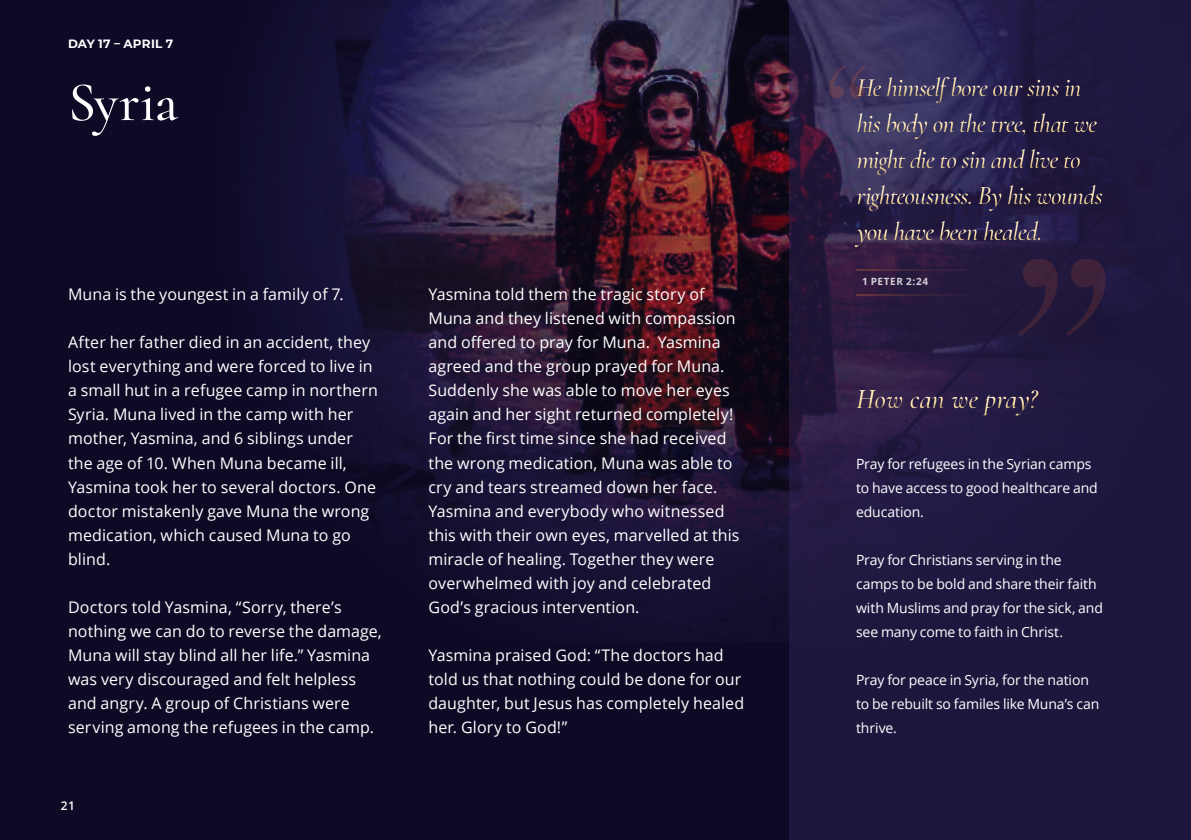
<style>
.page{position:relative;width:1191px;height:840px;background:#fff}
.page>*{position:absolute;margin:0;border:0;box-sizing:border-box;transform-origin:0 0}
.t1{font:500 56px "Cormorant";letter-spacing:-.005em;color:#fff}
.t2{font:italic 600 28px "Cormorant";letter-spacing:-.01em;color:#ffe4a9}
.t3{font:italic 600 26px/36px "Cormorant";letter-spacing:-.04em;color:#ffe4a9}
.t4{font:16px/24px "Open Sans";letter-spacing:.005em;color:#fff}
.t5{font:14px/24px "Open Sans";letter-spacing:-.01em;color:#fff}
.t6{font:700 12px "Montserrat";letter-spacing:.025em;color:#fff}
.t7{font:600 12px "Open Sans";color:#fff}
.t8{font:700 10px "Open Sans";letter-spacing:.06em;color:#fff}
</style>
<div class="page">
<div style="left:0;top:0;width:1191px;height:839px;background:#0c0a25"></div>
<img style="left:261px;top:0;width:528px;height:626px">
<svg style="left:789px;top:0;width:402px;height:839px;background:#21183f"></svg>
<div style="left:846px;top:375px;width:204px;height:51px;background:#fff;opacity:.75"></div>
<div style="left:846px;top:380px;width:207px;height:51px;background:#000;opacity:.75"></div>
<div style="left:846px;top:63px;width:269px;height:182px;background:#fff;opacity:.75"></div>
<div style="left:846px;top:87px;width:269px;height:161px;background:#000;opacity:.5"></div>
<svg style="left:829px;top:65px;width:37px;height:33px"></svg>
<svg style="left:1066px;top:258px;width:39px;height:77px;background:#2b1b3a"></svg>
<svg style="left:1018px;top:258px;width:39px;height:77px;background:#2d1c3b"></svg>
<hr style="left:856px;top:269px;width:166px;height:1px;background:#f08230">
<hr style="left:856px;top:294px;width:166px;height:1px;background:#f08230">
<p class="t6" style="left:68px;top:35px;width:107px">DAY 17 – APRIL 7</p>
<h1 class="t1" style="left:68px;top:68px;width:112px">Syria</h1>
<p class="t4" style="left:68px;top:282px;width:277px">Muna is the youngest in a family of 7.</p>
<p class="t4" style="left:68px;top:330px;width:311px">After her father died in an accident, they lost everything and were forced to live in a small hut in a refugee camp in northern Syria. Muna lived in the camp with her mother, Yasmina, and 6 siblings under the age of 10. When Muna became ill, Yasmina took her to several doctors. One doctor mistakenly gave Muna the wrong medication, which caused Muna to go blind.</p>
<p class="t4" style="left:68px;top:594px;width:315px">Doctors told Yasmina, “Sorry, there’s nothing we can do to reverse the damage, Muna will stay blind all her life.” Yasmina was very discouraged and felt helpless and angry. A group of Christians were serving among the refugees in the camp.</p>
<p class="t7" style="left:61px;top:796px;width:16px">21</p>
<p class="t4" style="left:428px;top:282px;width:312px">Yasmina told them the tragic story of Muna and they listened with compassion and offered to pray for Muna. Yasmina agreed and the group prayed for Muna.<br>Suddenly she was able to move her eyes again and her sight returned completely!<br>For the first time since she had received the wrong medication, Muna was able to cry and tears streamed down her face.<br>Yasmina and everybody who witnessed this with their own eyes, marvelled at this miracle of healing. Together they were overwhelmed with joy and celebrated God’s gracious intervention.</p>
<p class="t4" style="left:428px;top:642px;width:317px">Yasmina praised God: “The doctors had told us that nothing could be done for our daughter, but Jesus has completely healed her. Glory to God!”</p>
<h3 class="t3" style="left:856px;top:70px;width:248px">He himself bore our sins in his body on the tree, that we might die to sin and live to righteousness. By his wounds you have been healed.</h3>
<p class="t8" style="left:862px;top:274px;width:68px">1 PETER 2:24</p>
<h2 class="t2" style="left:856px;top:382px;width:183px">How can we pray?</h2>
<p class="t5" style="left:856px;top:451px;width:243px">Pray for refugees in the Syrian camps to have access to good healthcare and education.</p>
<p class="t5" style="left:856px;top:547px;width:248px">Pray for Christians serving in the camps to be bold and share their faith with Muslims and pray for the sick, and see many come to faith in Christ.</p>
<p class="t5" style="left:856px;top:667px;width:245px">Pray for peace in Syria, for the nation to be rebuilt so familes like Muna’s can thrive.</p>
</div>
